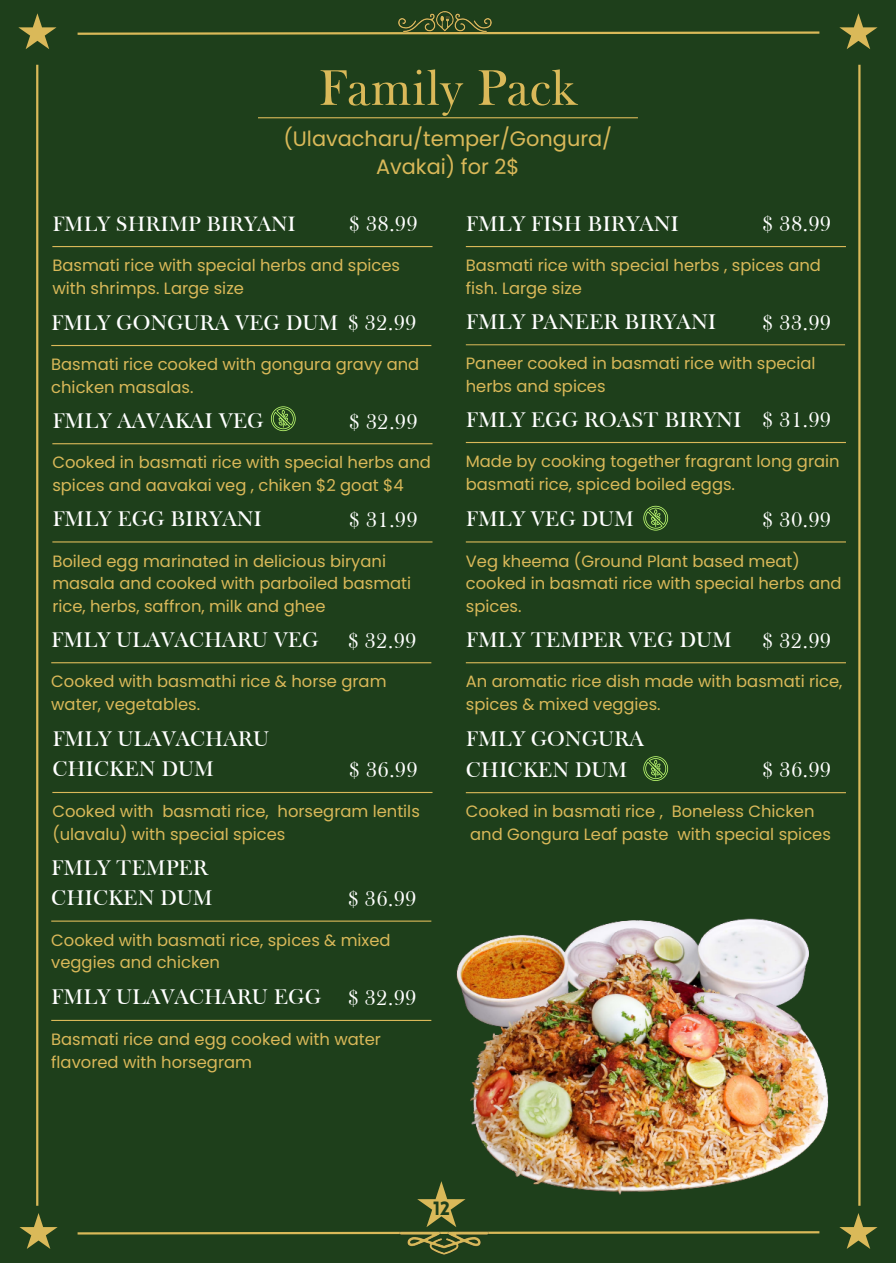
<style>
.page{position:relative;width:896px;height:1264px;background:#fff}
.page>*{position:absolute;margin:0;border:0;box-sizing:border-box;transform-origin:0 0}
.t1{font:51.15px "Frys Baskerville BT";color:#dab959}
.t2{font:21.75px/30.5px "Frys Baskerville BT";color:#fff}
.t3{font:21.3px "Frys Baskerville BT";color:#fff}
.t4{font:20.85px/28.2px "Poppins";color:#dab959;text-align:center}
.t5{font:900 18.75px "Lovelo";color:#1e3f1b}
.t6{font:16.35px/22.5px "Poppins";color:#dab959}
</style>
<div class="page">
<div style="left:0;top:0;width:895px;height:1262px;background:#1e3f1b"></div>
<hr style="left:52px;top:246px;width:380px;height:1px;background:#dab959">
<hr style="left:466px;top:541px;width:380px;height:1px;background:#dab959">
<hr style="left:466px;top:246px;width:380px;height:1px;background:#dab959">
<hr style="left:52px;top:443px;width:380px;height:1px;background:#dab959">
<hr style="left:51px;top:345px;width:380px;height:1px;background:#dab959">
<hr style="left:52px;top:541px;width:380px;height:1px;background:#dab959">
<hr style="left:466px;top:344px;width:379px;height:1px;background:#dab959">
<hr style="left:51px;top:1019px;width:380px;height:2px;background:#dab959">
<hr style="left:51px;top:662px;width:380px;height:1px;background:#dab959">
<hr style="left:52px;top:792px;width:380px;height:1px;background:#dab959">
<hr style="left:466px;top:442px;width:380px;height:1px;background:#dab959">
<hr style="left:466px;top:662px;width:380px;height:1px;background:#dab959">
<hr style="left:466px;top:792px;width:380px;height:1px;background:#dab959">
<hr style="left:51px;top:920px;width:380px;height:1px;background:#dab959">
<img style="left:409px;top:918px;width:420px;height:263px">
<svg style="left:77px;top:31px;width:743px;height:4px"></svg>
<hr style="left:36px;top:65px;width:2px;height:1140px;background:#dab959">
<svg style="left:18px;top:13px;width:39px;height:36px"></svg>
<svg style="left:839px;top:13px;width:38px;height:36px"></svg>
<svg style="left:19px;top:1213px;width:39px;height:35px"></svg>
<svg style="left:839px;top:1213px;width:38px;height:35px"></svg>
<hr style="left:858px;top:65px;width:2px;height:1140px;background:#dab959">
<img style="left:407px;top:1235px;width:74px;height:20px">
<svg style="left:77px;top:1181px;width:743px;height:54px"></svg>
<svg style="left:271px;top:406px;width:25px;height:25px"></svg>
<svg style="left:643px;top:506px;width:25px;height:24px"></svg>
<hr style="left:258px;top:117px;width:380px;height:1px;background:#dab959">
<svg style="left:643px;top:756px;width:25px;height:25px"></svg>
<img style="left:357px;top:11px;width:181px;height:24px">
<p class="t1" style="left:318px;top:56px;width:260px">Family Pack</p>
<p class="t4" style="left:283px;top:125px;width:330px">(Ulavacharu/temper/Gongura/<br>Avakai) for 2$</p>
<p class="t2" style="left:349px;top:208px;width:71px">$ 38.99</p>
<p class="t3" style="left:52px;top:210px;width:245px">FMLY SHRIMP BIRYANI</p>
<p class="t6" style="left:52px;top:254px;width:349px">Basmati rice with special herbs and spices with shrimps. Large size</p>
<p class="t2" style="left:51px;top:306px;width:367px">FMLY GONGURA VEG DUM $ 32.99</p>
<p class="t6" style="left:51px;top:353px;width:369px">Basmati rice cooked with gongura gravy and chicken masalas.</p>
<p class="t2" style="left:52px;top:404px;width:213px">FMLY AAVAKAI VEG</p>
<p class="t6" style="left:52px;top:451px;width:380px">Cooked in basmati rice with special herbs and spices and aavakai veg , chiken $2 goat $4</p>
<p class="t2" style="left:349px;top:405px;width:71px">$ 32.99</p>
<p class="t2" style="left:52px;top:503px;width:211px">FMLY EGG BIRYANI</p>
<p class="t6" style="left:52px;top:549px;width:360px">Boiled egg marinated in delicious biryani masala and cooked with parboiled basmati rice, herbs, saffron, milk and ghee</p>
<p class="t2" style="left:349px;top:503px;width:71px">$ 31.99</p>
<p class="t2" style="left:51px;top:623px;width:269px">FMLY ULAVACHARU VEG</p>
<p class="t6" style="left:51px;top:670px;width:337px">Cooked with basmathi rice &amp; horse gram water, vegetables.</p>
<p class="t2" style="left:348px;top:624px;width:71px">$ 32.99</p>
<p class="t2" style="left:52px;top:723px;width:218px">FMLY ULAVACHARU<br>CHICKEN DUM</p>
<p class="t6" style="left:52px;top:800px;width:369px">Cooked with basmati rice, horsegram lentils (ulavalu) with special spices</p>
<p class="t2" style="left:349px;top:754px;width:71px">$ 36.99</p>
<p class="t2" style="left:51px;top:851px;width:158px">FMLY TEMPER</p>
<p class="t2" style="left:51px;top:882px;width:163px">CHICKEN DUM</p>
<p class="t6" style="left:51px;top:928px;width:341px">Cooked with basmati rice, spices &amp; mixed veggies and chicken</p>
<p class="t2" style="left:348px;top:882px;width:71px">$ 36.99</p>
<p class="t2" style="left:51px;top:981px;width:271px">FMLY ULAVACHARU EGG</p>
<p class="t6" style="left:51px;top:1028px;width:331px">Basmati rice and egg cooked with water flavored with horsegram</p>
<p class="t2" style="left:348px;top:982px;width:71px">$ 32.99</p>
<p class="t2" style="left:466px;top:207px;width:215px">FMLY FISH BIRYANI</p>
<p class="t6" style="left:466px;top:254px;width:357px">Basmati rice with special herbs , spices and fish. Large size</p>
<p class="t2" style="left:762px;top:208px;width:71px">$ 38.99</p>
<p class="t2" style="left:466px;top:306px;width:252px">FMLY PANEER BIRYANI</p>
<p class="t6" style="left:466px;top:352px;width:351px">Paneer cooked in basmati rice with special herbs and spices</p>
<p class="t2" style="left:762px;top:306px;width:71px">$ 33.99</p>
<p class="t2" style="left:466px;top:403px;width:277px">FMLY EGG ROAST BIRYNI</p>
<p class="t6" style="left:466px;top:450px;width:375px">Made by cooking together fragrant long grain basmati rice, spiced boiled eggs.</p>
<p class="t2" style="left:762px;top:404px;width:71px">$ 31.99</p>
<p class="t2" style="left:466px;top:503px;width:170px">FMLY VEG DUM</p>
<p class="t6" style="left:466px;top:549px;width:377px">Veg kheema (Ground Plant based meat) cooked in basmati rice with special herbs and spices.</p>
<p class="t2" style="left:762px;top:503px;width:71px">$ 30.99</p>
<p class="t2" style="left:466px;top:623px;width:268px">FMLY TEMPER VEG DUM</p>
<p class="t6" style="left:466px;top:670px;width:378px">An aromatic rice dish made with basmati rice, spices &amp; mixed veggies.</p>
<p class="t2" style="left:762px;top:624px;width:71px">$ 32.99</p>
<p class="t2" style="left:466px;top:723px;width:179px">FMLY GONGURA<br>CHICKEN DUM</p>
<p class="t6" style="left:466px;top:800px;width:366px">Cooked in basmati rice , Boneless Chicken and Gongura Leaf paste with special spices</p>
<p class="t2" style="left:762px;top:754px;width:71px">$ 36.99</p>
<p class="t5" style="left:433px;top:1200px;width:18px">12</p>
</div>
